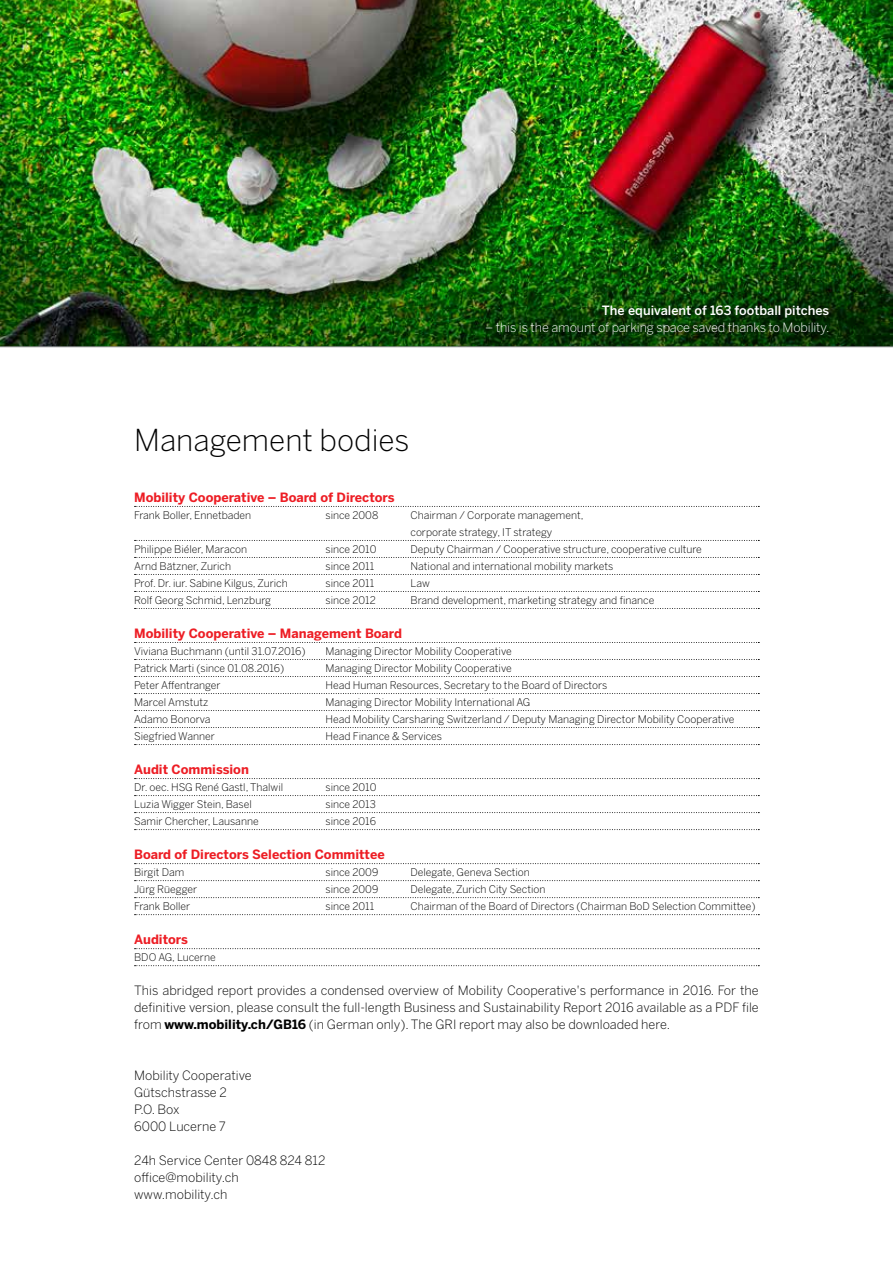
<style>
.page{position:relative;width:893px;height:1263px;background:#fff}
.page>*{position:absolute;margin:0;border:0;box-sizing:border-box;transform-origin:0 0}
.t1{font:300 30px "Benton Sans";color:#000}
.t2{font:300 12.75px/17px "Benton Sans";color:#000}
.t3{font:700 12.75px "Benton Sans";color:#ed1d24}
.t4{font:300 12.75px "Benton Sans";letter-spacing:-.01em;color:#fff}
.t5{font:500 12.75px "Benton Sans";color:#fff}
.t6{font:300 10.5px/17px "Benton Sans";color:#000}
.s1{font-weight:700}
</style>
<div class="page">
<img style="left:0;top:0;width:893px;height:346px">
<div style="left:485px;top:304px;width:351px;height:38px;background:#000;opacity:.75"></div>
<svg style="left:135px;top:506px;width:624px;height:1px"></svg>
<svg style="left:135px;top:540px;width:624px;height:1px"></svg>
<svg style="left:135px;top:557px;width:624px;height:1px"></svg>
<svg style="left:135px;top:574px;width:624px;height:1px"></svg>
<svg style="left:135px;top:591px;width:624px;height:1px"></svg>
<svg style="left:135px;top:608px;width:624px;height:1px"></svg>
<svg style="left:135px;top:642px;width:624px;height:1px"></svg>
<svg style="left:135px;top:659px;width:624px;height:1px"></svg>
<svg style="left:135px;top:676px;width:624px;height:1px"></svg>
<svg style="left:135px;top:693px;width:624px;height:1px"></svg>
<svg style="left:135px;top:710px;width:624px;height:1px"></svg>
<svg style="left:135px;top:727px;width:624px;height:1px"></svg>
<svg style="left:135px;top:744px;width:624px;height:1px"></svg>
<svg style="left:135px;top:778px;width:624px;height:1px"></svg>
<svg style="left:135px;top:795px;width:624px;height:1px"></svg>
<svg style="left:135px;top:812px;width:624px;height:1px"></svg>
<svg style="left:135px;top:829px;width:624px;height:1px"></svg>
<svg style="left:135px;top:863px;width:624px;height:1px"></svg>
<svg style="left:135px;top:880px;width:624px;height:1px"></svg>
<svg style="left:135px;top:897px;width:624px;height:1px"></svg>
<svg style="left:135px;top:914px;width:624px;height:1px"></svg>
<svg style="left:135px;top:948px;width:624px;height:1px"></svg>
<svg style="left:135px;top:965px;width:624px;height:1px"></svg>
<hr style="left:0;top:346px;width:893px;height:1px;background:#939598">
<p class="t5" style="left:602px;top:302px;width:229px">The equivalent of 163 football pitches</p>
<p class="t4" style="left:485px;top:320px;width:346px">– this is the amount of parking space saved thanks to Mobility.</p>
<h1 class="t1" style="left:134px;top:422px;width:277px">Management bodies</h1>
<p class="t3" style="left:134px;top:489px;width:262px">Mobility Cooperative – Board of Directors</p>
<p class="t6" style="left:134px;top:506px;width:119px">Frank Boller, Ennetbaden</p>
<p class="t6" style="left:326px;top:506px;width:54px">since 2008</p>
<p class="t6" style="left:411px;top:506px;width:174px">Chairman / Corporate management, corporate strategy, IT strategy</p>
<p class="t6" style="left:134px;top:540px;width:114px">Philippe Biéler, Maracon</p>
<p class="t6" style="left:326px;top:540px;width:52px">since 2010</p>
<p class="t6" style="left:411px;top:540px;width:293px">Deputy Chairman / Cooperative structure, cooperative culture</p>
<p class="t6" style="left:134px;top:557px;width:98px">Arnd Bätzner, Zurich</p>
<p class="t6" style="left:326px;top:557px;width:50px">since 2011</p>
<p class="t6" style="left:411px;top:557px;width:204px">National and international mobility markets</p>
<p class="t6" style="left:134px;top:574px;width:155px">Prof. Dr. iur. Sabine Kilgus, Zurich</p>
<p class="t6" style="left:326px;top:574px;width:50px">since 2011</p>
<p class="t6" style="left:411px;top:574px;width:21px">Law</p>
<p class="t6" style="left:134px;top:591px;width:138px">Rolf Georg Schmid, Lenzburg</p>
<p class="t6" style="left:326px;top:591px;width:52px">since 2012</p>
<p class="t6" style="left:411px;top:591px;width:245px">Brand development, marketing strategy and finance</p>
<p class="t3" style="left:134px;top:626px;width:269px">Mobility Cooperative – Management Board</p>
<p class="t6" style="left:134px;top:642px;width:173px">Viviana Buchmann (until 31.07.2016)</p>
<p class="t6" style="left:326px;top:642px;width:188px">Managing Director Mobility Cooperative</p>
<p class="t6" style="left:134px;top:659px;width:152px">Patrick Marti (since 01.08.2016)</p>
<p class="t6" style="left:326px;top:659px;width:188px">Managing Director Mobility Cooperative</p>
<p class="t6" style="left:134px;top:676px;width:88px">Peter Affentranger</p>
<p class="t6" style="left:326px;top:676px;width:283px">Head Human Resources, Secretary to the Board of Directors</p>
<p class="t6" style="left:134px;top:693px;width:76px">Marcel Amstutz</p>
<p class="t6" style="left:326px;top:693px;width:206px">Managing Director Mobility International AG</p>
<p class="t6" style="left:134px;top:710px;width:78px">Adamo Bonorva</p>
<p class="t6" style="left:326px;top:710px;width:410px">Head Mobility Carsharing Switzerland / Deputy Managing Director Mobility Cooperative</p>
<p class="t6" style="left:134px;top:727px;width:82px">Siegfried Wanner</p>
<p class="t6" style="left:326px;top:727px;width:118px">Head Finance &amp; Services</p>
<p class="t3" style="left:134px;top:762px;width:116px">Audit Commission</p>
<p class="t6" style="left:134px;top:778px;width:151px">Dr. oec. HSG René Gastl, Thalwil</p>
<p class="t6" style="left:326px;top:778px;width:52px">since 2010</p>
<p class="t6" style="left:134px;top:795px;width:119px">Luzia Wigger Stein, Basel</p>
<p class="t6" style="left:326px;top:795px;width:52px">since 2013</p>
<p class="t6" style="left:134px;top:812px;width:126px">Samir Chercher, Lausanne</p>
<p class="t6" style="left:326px;top:812px;width:52px">since 2016</p>
<p class="t3" style="left:134px;top:847px;width:252px">Board of Directors Selection Committee</p>
<p class="t6" style="left:134px;top:864px;width:52px">Birgit Dam</p>
<p class="t6" style="left:326px;top:864px;width:54px">since 2009</p>
<p class="t6" style="left:411px;top:864px;width:121px">Delegate, Geneva Section</p>
<p class="t6" style="left:134px;top:881px;width:64px">Jürg Rüegger</p>
<p class="t6" style="left:326px;top:881px;width:54px">since 2009</p>
<p class="t6" style="left:411px;top:881px;width:136px">Delegate, Zurich City Section</p>
<p class="t6" style="left:134px;top:898px;width:58px">Frank Boller</p>
<p class="t6" style="left:326px;top:898px;width:50px">since 2011</p>
<p class="t6" style="left:411px;top:898px;width:346px">Chairman of the Board of Directors (Chairman BoD Selection Committee)</p>
<p class="t3" style="left:134px;top:932px;width:55px">Auditors</p>
<p class="t6" style="left:134px;top:949px;width:83px">BDO AG, Lucerne</p>
<p class="t2" style="left:134px;top:982px;width:626px;text-align:justify">This abridged report provides a condensed overview of Mobility Cooperative's performance in 2016. For the definitive version, please consult the full-length Business and Sustainability Report 2016 available as a PDF file from <span class="s1">www.mobility.ch/GB16</span> (in German only). The GRI report may also be downloaded here.</p>
<p class="t2" style="left:134px;top:1067px;width:119px">Mobility Cooperative<br>Gütschstrasse 2<br>P.O. Box<br>6000 Lucerne 7</p>
<p class="t2" style="left:134px;top:1152px;width:193px">24h Service Center 0848 824 812 office@mobility.ch www.mobility.ch</p>
</div>
